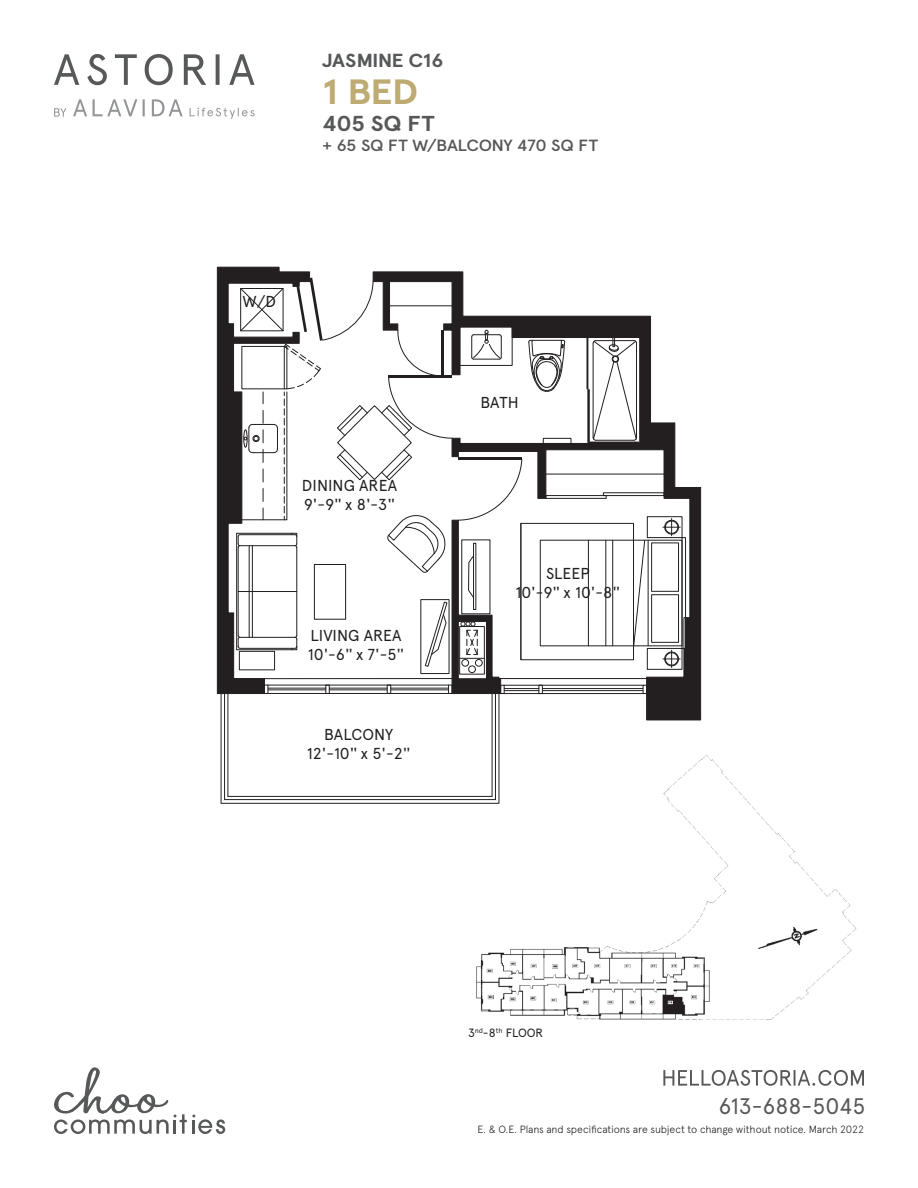
<style>
.page{position:relative;width:918px;height:1188px;background:#fff}
.page>*{position:absolute;margin:0;border:0;box-sizing:border-box;transform-origin:0 0}
.t1{font:700 35.1px "Apercu";color:#beab73;scale:1.11 1}
.t2{font:22.5px "Apercu";letter-spacing:-.005em;color:#57585a}
.t3{font:700 21.6px "Apercu";letter-spacing:-.01em;color:#57585a;scale:1.11 1}
.t4{font:700 18.9px "Apercu";letter-spacing:-.025em;color:#57585a;scale:1.11 1}
.t5{font:500 16.2px "Apercu";letter-spacing:-.02em;color:#57585a;scale:1.11 1}
.t6{font:15.9px/19px "Apercu";color:#231f20;text-align:center}
.t7{font:12px "Apercu";letter-spacing:-.015em;color:#231f20}
.t8{font:300 10.5px "Apercu";letter-spacing:-.015em;color:#231f20}
</style>
<div class="page">
<svg style="left:73px;top:99px;width:110px;height:17px"></svg>
<svg style="left:190px;top:108px;width:65px;height:11px"></svg>
<svg style="left:54px;top:54px;width:201px;height:31px"></svg>
<svg style="left:54px;top:108px;width:12px;height:9px"></svg>
<svg style="left:663px;top:1070px;width:201px;height:16px"></svg>
<svg style="left:54px;top:1067px;width:171px;height:67px"></svg>
<img style="left:476px;top:755px;width:381px;height:265px">
<svg style="left:522px;top:315px;width:179px;height:405px"></svg>
<div style="left:587px;top:337px;width:1px;height:52px;border:1px solid #231f20"></div>
<div style="left:588px;top:442px;width:51px;height:1px;border:1px solid #231f20"></div>
<hr style="left:588px;top:389px;width:1px;height:54px;background:#231f20">
<svg style="left:593px;top:338px;width:44px;height:103px"></svg>
<svg style="left:529px;top:340px;width:36px;height:52px"></svg>
<div style="left:543px;top:438px;width:28px;height:6px;border:1px solid #231f20"></div>
<svg style="left:539px;top:686px;width:3px;height:7px"></svg>
<hr style="left:504px;top:688px;width:35px;height:1px;background:#231f20">
<hr style="left:504px;top:690px;width:35px;height:1px;background:#231f20">
<hr style="left:542px;top:688px;width:101px;height:1px;background:#231f20">
<hr style="left:542px;top:690px;width:101px;height:1px;background:#231f20">
<hr style="left:504px;top:693px;width:139px;height:1px;background:#231f20">
<div style="left:546px;top:495px;width:60px;height:3px;border:1px solid #231f20"></div>
<div style="left:603px;top:493px;width:61px;height:3px;border:1px solid #231f20"></div>
<hr style="left:546px;top:474px;width:118px;height:1px;background:#231f20">
<hr style="left:501px;top:678px;width:146px;height:1px;background:#231f20">
<hr style="left:504px;top:685px;width:139px;height:1px;background:#231f20">
<svg style="left:643px;top:685px;width:4px;height:9px"></svg>
<svg style="left:217px;top:267px;width:305px;height:537px"></svg>
<hr style="left:492px;top:694px;width:1px;height:102px;background:#231f20">
<p class="t4" style="left:322px;top:49px;width:111px">JASMINE C16</p>
<p class="t1" style="left:322px;top:70px;width:88px">1 BED</p>
<p class="t5" style="left:322px;top:136px;width:250px">+ 65 SQ FT W/BALCONY 470 SQ FT</p>
<p class="t3" style="left:322px;top:110px;width:103px">405 SQ FT</p>
<p class="t6" style="left:243px;top:292px;width:35px">W/D</p>
<p class="t6" style="left:302px;top:476px;width:97px;text-align:left">DINING AREA<br>9'-9'' x 8'-3''</p>
<p class="t6" style="left:308px;top:626px;width:98px;text-align:left">LIVING AREA<br>10'-6'' x 7'-5''</p>
<p class="t6" style="left:307px;top:725px;width:105px">BALCONY<br>12'-10'' x 5'-2''</p>
<p class="t6" style="left:480px;top:393px;width:40px">BATH</p>
<p class="t6" style="left:515px;top:564px;width:106px">SLEEP<br>10'-9'' x 10'-8''</p>
<p class="t7" style="left:468px;top:1025px;width:77px">3<sup>nd</sup>-8<sup>th</sup> FLOOR</p>
<h2 class="t2" style="left:719px;top:1092px;width:148px">613-688-5045</h2>
<p class="t8" style="left:478px;top:1123px;width:388px">E. &amp; O.E. Plans and specifications are subject to change without notice. March 2022</p>
</div>
